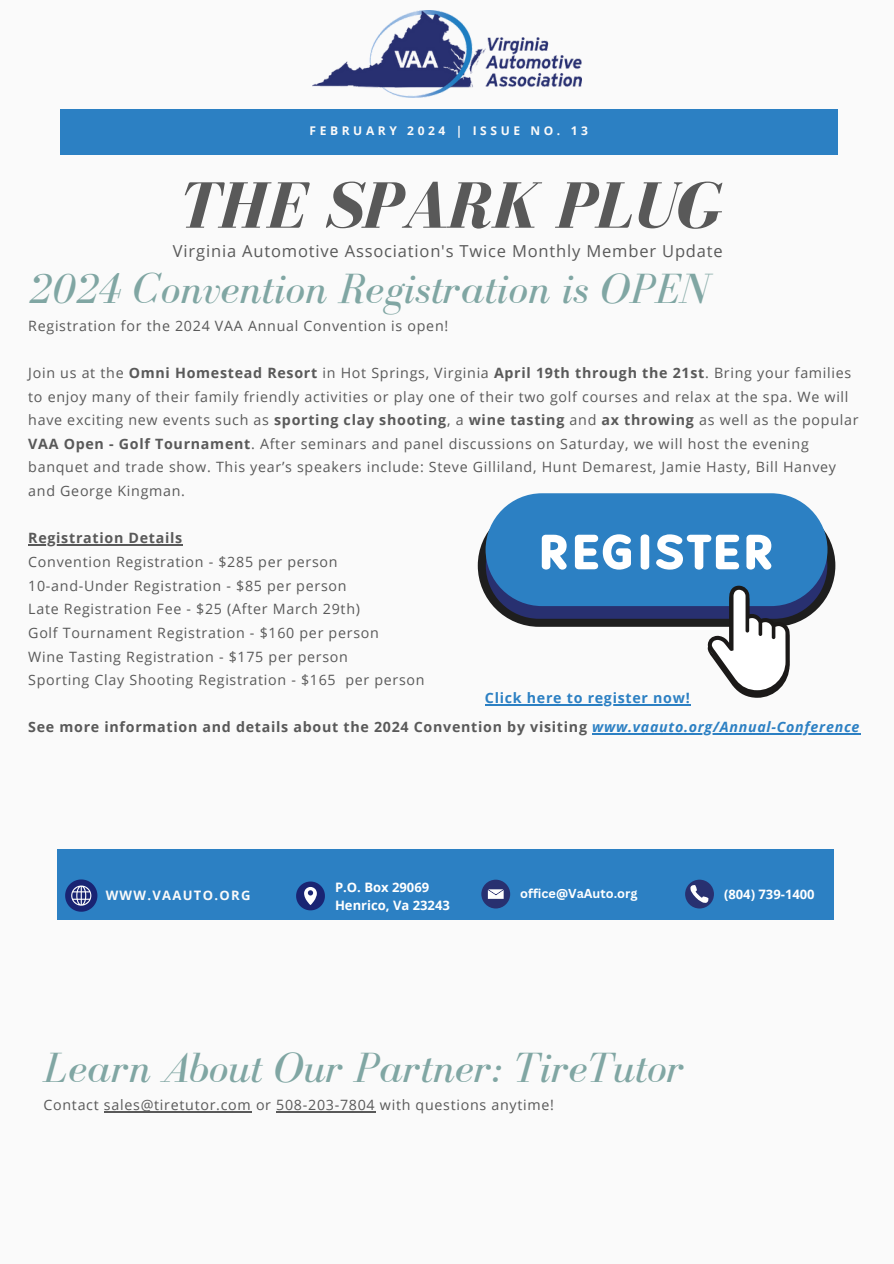
<style>
.page{position:relative;width:894px;height:1264px;background:#fff}
.page>*{position:absolute;margin:0;border:0;box-sizing:border-box;transform-origin:0 0}
.t1{font:italic 700 67.5px "Bodoni FLF";color:#595959}
.t2{font:italic 43.5px "Bodoni FLF";color:#80a6a3}
.t3{font:16.5px "Open Sans";letter-spacing:.05em;color:#595959}
.t4{font:14.25px/23.7px "Open Sans";letter-spacing:.05em;color:#595959}
.t5{font:700 14.25px "Open Sans";letter-spacing:.05em;color:#595959}
.t6{font:700 14.25px "Open Sans";letter-spacing:.05em;color:#2c80c3}
.t7{font:700 13.05px/17.5px "Open Sans";color:#fff}
.t8{font:700 13.05px "Open Sans";letter-spacing:.1em;color:#fafafa}
.t9{font:700 12.6px "Canva Sans";color:#fff}
.t10{font:700 12px "Open Sans";letter-spacing:.3em;color:#fafafa}
.s1{font-weight:700}
.s2{font-style:italic;color:#2c80c3}
</style>
<div class="page">
<div style="left:0;top:0;width:893px;height:1263px;background:#fafafa"></div>
<div style="left:60px;top:109px;width:777px;height:45px;background:#2c80c3"></div>
<img style="left:312px;top:10px;width:269px;height:87px">
<hr style="left:28px;top:544px;width:155px;height:1px;background:#595959">
<hr style="left:592px;top:733px;width:268px;height:1px;background:#2c80c3">
<div style="left:57px;top:849px;width:776px;height:71px;background:#2c80c3"></div>
<svg style="left:65px;top:879px;width:32px;height:32px"></svg>
<div style="left:481px;top:879px;width:29px;height:29px;background:#283070;border-radius:50%"></div>
<svg style="left:487px;top:889px;width:16px;height:9px"></svg>
<svg style="left:296px;top:881px;width:29px;height:29px"></svg>
<div style="left:685px;top:879px;width:28px;height:29px;background:#283070;border-radius:50%"></div>
<svg style="left:690px;top:885px;width:18px;height:18px"></svg>
<div style="left:485px;top:493px;width:342px;height:113px;background:#2c80c3;border-radius:56px"></div>
<svg style="left:477px;top:504px;width:358px;height:193px"></svg>
<hr style="left:485px;top:704px;width:205px;height:1px;background:#2c80c3">
<hr style="left:104px;top:1111px;width:147px;height:1px;background:#595959">
<hr style="left:276px;top:1111px;width:99px;height:1px;background:#595959">
<p class="t10" style="left:309px;top:122px;width:280px">FEBRUARY 2024 | ISSUE NO. 13</p>
<h5 class="t1" style="left:176px;top:169px;width:544px">THE SPARK PLUG</h5>
<p class="t3" style="left:173px;top:239px;width:551px">Virginia Automotive Association's Twice Monthly Member Update</p>
<p class="t2" style="left:28px;top:265px;width:682px">2024 Convention Registration is OPEN</p>
<h1 class="t4" style="left:28px;top:313px;width:421px">Registration for the 2024 VAA Annual Convention is open!</h1>
<h3 class="t4" style="left:28px;top:360px;width:831px">Join us at the <span class="s1">Omni Homestead Resort</span> in Hot Springs, Virginia <span class="s1">April 19th through the 21st</span>. Bring your families to enjoy many of their family friendly activities or play one of their two golf courses and relax at the spa. We will have exciting new events such as <span class="s1">sporting clay shooting</span>, a <span class="s1">wine tasting</span> and <span class="s1">ax throwing</span> as well as the popular <span class="s1">VAA Open - Golf Tournament</span>. After seminars and panel discussions on Saturday, we will host the evening banquet and trade show. This year’s speakers include: Steve Gilliland, Hunt Demarest, Jamie Hasty, Bill Hanvey and George Kingman.</h3>
<h2 class="t4" style="left:28px;top:526px;width:398px"><span class="s1">Registration Details<br></span>Convention Registration - $285 per person 10-and-Under Registration - $85 per person<br>Late Registration Fee - $25 (After March 29th)<br>Golf Tournament Registration - $160 per person<br>Wine Tasting Registration - $175 per person<br>Sporting Clay Shooting Registration - $165 per person</h2>
<h6 class="t5" style="left:28px;top:717px;width:832px">See more information and details about the 2024 Convention by visiting <span class="s2">www.vaauto.org/Annual-Conference</span></h6>
<p class="t6" style="left:485px;top:687px;width:206px">Click here to register now!</p>
<h5 class="t7" style="left:335px;top:878px;width:116px">P.O. Box 29069<br>Henrico, Va 23243</h5>
<p class="t7" style="left:723px;top:885px;width:92px">(804) 739-1400</p>
<p class="t8" style="left:106px;top:886px;width:146px">WWW.VAAUTO.ORG</p>
<h6 class="t9" style="left:520px;top:884px;width:119px">office@VaAuto.org</h6>
<p class="t2" style="left:43px;top:1044px;width:641px">Learn About Our Partner: TireTutor</p>
<p class="t4" style="left:43px;top:1092px;width:512px">Contact sales@tiretutor.com or 508-203-7804 with questions anytime!</p>
</div>
